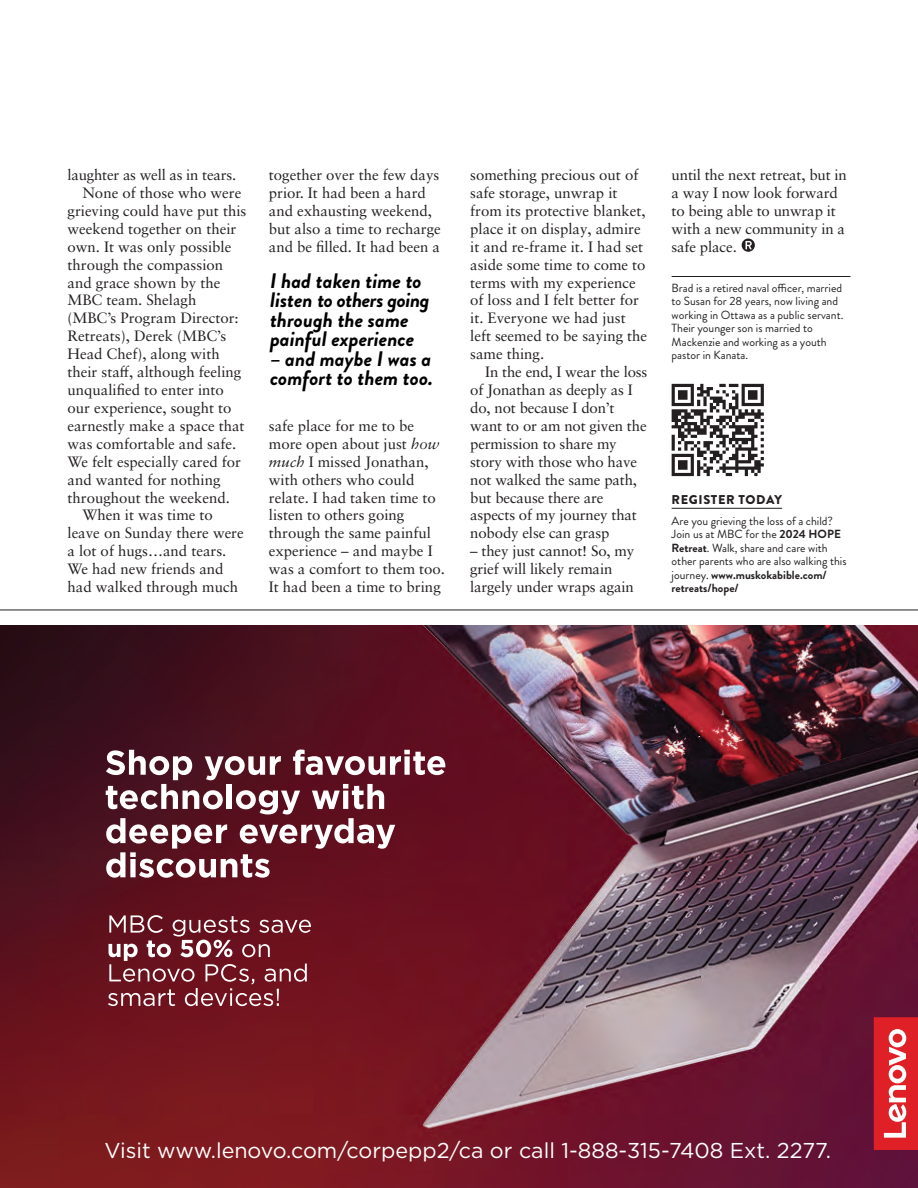
<style>
.page{position:relative;width:918px;height:1188px;background:#fff}
.page>*{position:absolute;margin:0;border:0;box-sizing:border-box;transform-origin:0 0}
.t1{font:21.45px "Gotham";color:#fff}
.MBC_pullquote{font:italic 700 21px/19.5px "Brandon Grotesque";color:#000001}
.MBC_BODY_IND{font:15px/17.9px "Sabon LT Pro";color:#231f20}
.MBC_SANS_subhed2_line{font:900 12.75px "Brandon Grotesque";letter-spacing:.05em;color:#231f20}
.About_the_author{font:11.85px/13.5px "Brandon Grotesque";color:#231f20}
.MBC_small_sans{font:11.85px/13.5px "Brandon Grotesque";color:#231f20}
.s1{font-style:italic}
.s2{font-weight:700}
</style>
<div class="page">
<hr style="left:672px;top:508px;width:110px;height:1px;background:#231f20">
<svg style="left:672px;top:384px;width:92px;height:92px"></svg>
<hr style="left:672px;top:276px;width:178px;height:1px;background:#231f20">
<hr style="left:0;top:610px;width:918px;height:1px;background:#231f20">
<img style="left:0;top:626px;width:918px;height:562px">
<svg style="left:108px;top:915px;width:203px;height:91px;background:#853c46"></svg>
<svg style="left:874px;top:1017px;width:44px;height:133px;background:#e4484d"></svg>
<svg style="left:106px;top:750px;width:339px;height:128px"></svg>
<svg style="left:742px;top:239px;width:13px;height:13px"></svg>
<svg style="left:746px;top:241px;width:6px;height:8px"></svg>
<p class="MBC_BODY_IND" style="left:68px;top:166px;width:170px">laughter as well as in tears.</p>
<p class="MBC_BODY_IND" style="left:68px;top:183px;width:180px;text-indent:15px">None of those who were grieving could have put this weekend together on their own. It was only possible through the compassion and grace shown by the<br>MBC team. Shelagh (MBC’s Program Director:<br>Retreats), Derek (MBC’s<br>Head Chef), along with their staff, although feeling unqualified to enter into our experience, sought to earnestly make a space that was comfortable and safe.<br>We felt especially cared for and wanted for nothing throughout the weekend.</p>
<p class="MBC_BODY_IND" style="left:68px;top:506px;width:178px;text-indent:15px">When it was time to leave on Sunday there were a lot of hugs…and tears.<br>We had new friends and had walked through much</p>
<p class="MBC_BODY_IND" style="left:269px;top:166px;width:174px">together over the few days prior. It had been a hard and exhausting weekend, but also a time to recharge and be filled. It had been a</p>
<p class="MBC_pullquote" style="left:270px;top:271px;width:161px">I had taken time to listen to others going through the same painful experience</p>
<p class="MBC_pullquote" style="left:270px;top:349px;width:165px">– and maybe I was a comfort to them too.</p>
<p class="MBC_BODY_IND" style="left:269px;top:416px;width:178px">safe place for me to be more open about just <span class="s1">how much</span> I missed Jonathan, with others who could relate. I had taken time to listen to others going through the same painful experience – and maybe I was a comfort to them too.<br>It had been a time to bring</p>
<p class="MBC_BODY_IND" style="left:470px;top:166px;width:179px">something precious out of safe storage, unwrap it from its protective blanket, place it on display, admire it and re-frame it. I had set aside some time to come to terms with my experience of loss and I felt better for it. Everyone we had just left seemed to be saying the same thing.</p>
<p class="MBC_BODY_IND" style="left:470px;top:363px;width:179px;text-indent:15px">In the end, I wear the loss of Jonathan as deeply as I do, not because I don’t want to or am not given the permission to share my story with those who have not walked the same path, but because there are aspects of my journey that nobody else can grasp</p>
<p class="MBC_BODY_IND" style="left:470px;top:542px;width:166px">– they just cannot! So, my grief will likely remain largely under wraps again</p>
<p class="MBC_BODY_IND" style="left:672px;top:166px;width:177px">until the next retreat, but in a way I now look forward to being able to unwrap it with a new community in a safe place.</p>
<p class="About_the_author" style="left:672px;top:281px;width:173px">Brad is a retired naval officer, married to Susan for 28 years, now living and working in Ottawa as a public servant.<br>Their younger son is married to<br>Mackenzie and working as a youth pastor in Kanata.</p>
<h2 class="MBC_SANS_subhed2_line" style="left:672px;top:490px;width:112px">REGISTER TODAY</h2>
<p class="MBC_small_sans" style="left:672px;top:514px;width:177px">Are you grieving the loss of a child?<br>Join us at MBC for the <span class="s2">2024 HOPE<br>Retreat</span>. Walk, share and care with other parents who are also walking this journey. <span class="s2">www.muskokabible.com/ retreats/hope/</span></p>
<h1 class="t1" style="left:104px;top:1137px;width:728px">Visit www.lenovo.com/corpepp2/ca or call 1-888-315-7408 Ext. 2277.</h1>
</div>
